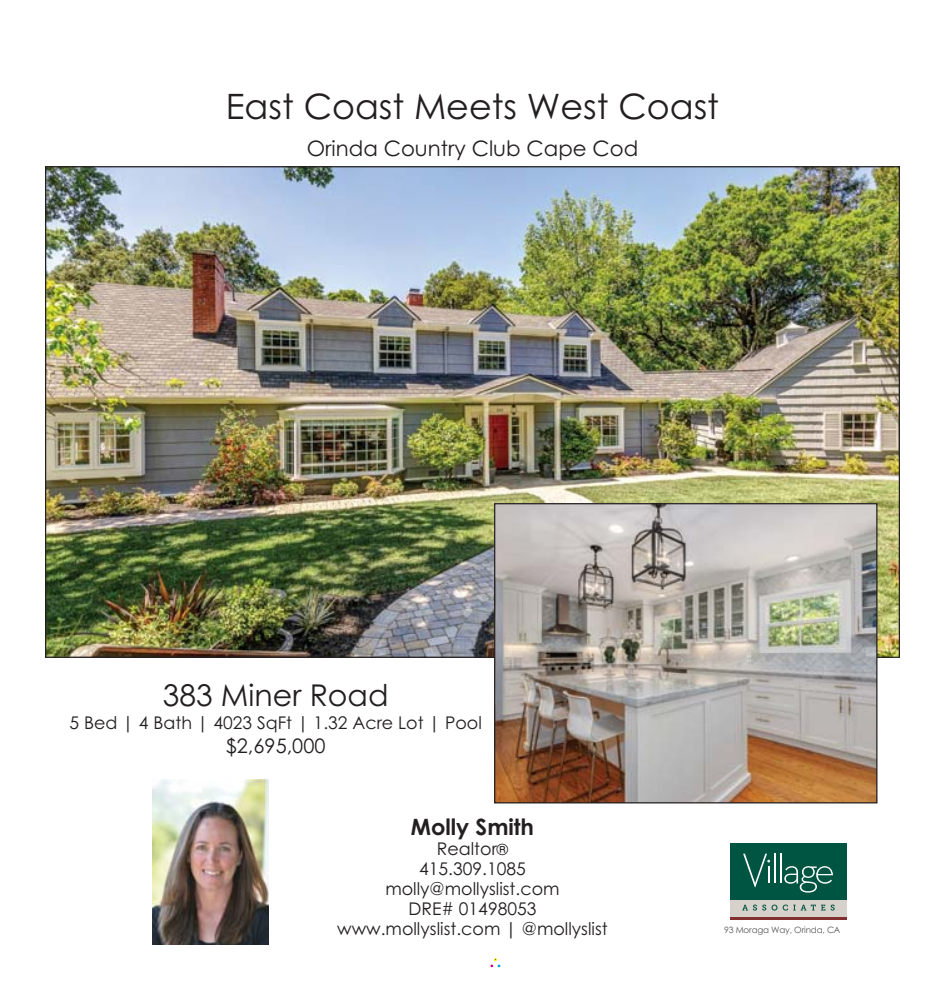
<style>
.page{position:relative;width:945px;height:990px;background:#fff}
.page>*{position:absolute;margin:0;border:0;box-sizing:border-box;transform-origin:0 0}
.t1{font:35px "Century Gothic";color:#231f20}
.t2{font:30px "Century Gothic";color:#231f20}
.t3{font:700 22.5px "Century Gothic";color:#231f20}
.t4{font:21.25px "Century Gothic";color:#231f20}
.t5{font:20px "Century Gothic";color:#231f20}
.t6{font:17.5px/20px "Century Gothic";color:#231f20;text-align:center}
.t7{font:8.75px "Century Gothic";letter-spacing:-.02em;color:#58595b}
.s1{font-size:15px}
</style>
<div class="page">
<div style="left:490px;top:958px;width:11px;height:10px;border:1px solid #fff"></div>
<div style="left:730px;top:899px;width:117px;height:19px;background:#d7d1cb"></div>
<div style="left:730px;top:844px;width:117px;height:56px;background:#005542"></div>
<hr style="left:730px;top:917px;width:117px;height:3px;background:#82302f">
<svg style="left:742px;top:905px;width:83px;height:6px"></svg>
<svg style="left:831px;top:905px;width:4px;height:6px"></svg>
<svg style="left:743px;top:854px;width:27px;height:33px"></svg>
<hr style="left:774px;top:854px;width:2px;height:29px;background:#fff">
<hr style="left:780px;top:854px;width:2px;height:29px;background:#fff">
<svg style="left:784px;top:866px;width:49px;height:27px"></svg>
<img style="left:152px;top:779px;width:117px;height:166px">
<img style="left:47px;top:168px;width:851px;height:488px">
<img style="left:496px;top:505px;width:380px;height:296px">
<div style="left:494px;top:503px;width:384px;height:300px;border:1px solid #231f20"></div>
<h1 class="t1" style="left:226px;top:93px;width:495px">East Coast Meets West Coast</h1>
<p class="t4" style="left:307px;top:141px;width:333px">Orinda Country Club Cape Cod</p>
<h2 class="t2" style="left:163px;top:684px;width:227px">383 Miner Road</h2>
<p class="t6" style="left:69px;top:715px;width:414px">5 Bed | 4 Bath | 4023 SqFt | 1.32 Acre Lot | Pool</p>
<p class="t5" style="left:226px;top:739px;width:101px">$2,695,000</p>
<p class="t3" style="left:411px;top:821px;width:125px">Molly Smith</p>
<p class="t6" style="left:337px;top:840px;width:272px">Realtor<span class="s1">®<br></span>415.309.1085 molly@mollyslist.com<br>DRE# 01498053 www.mollyslist.com | @mollyslist</p>
<p class="t7" style="left:724px;top:926px;width:118px">93 Moraga Way, Orinda, CA</p>
</div>
